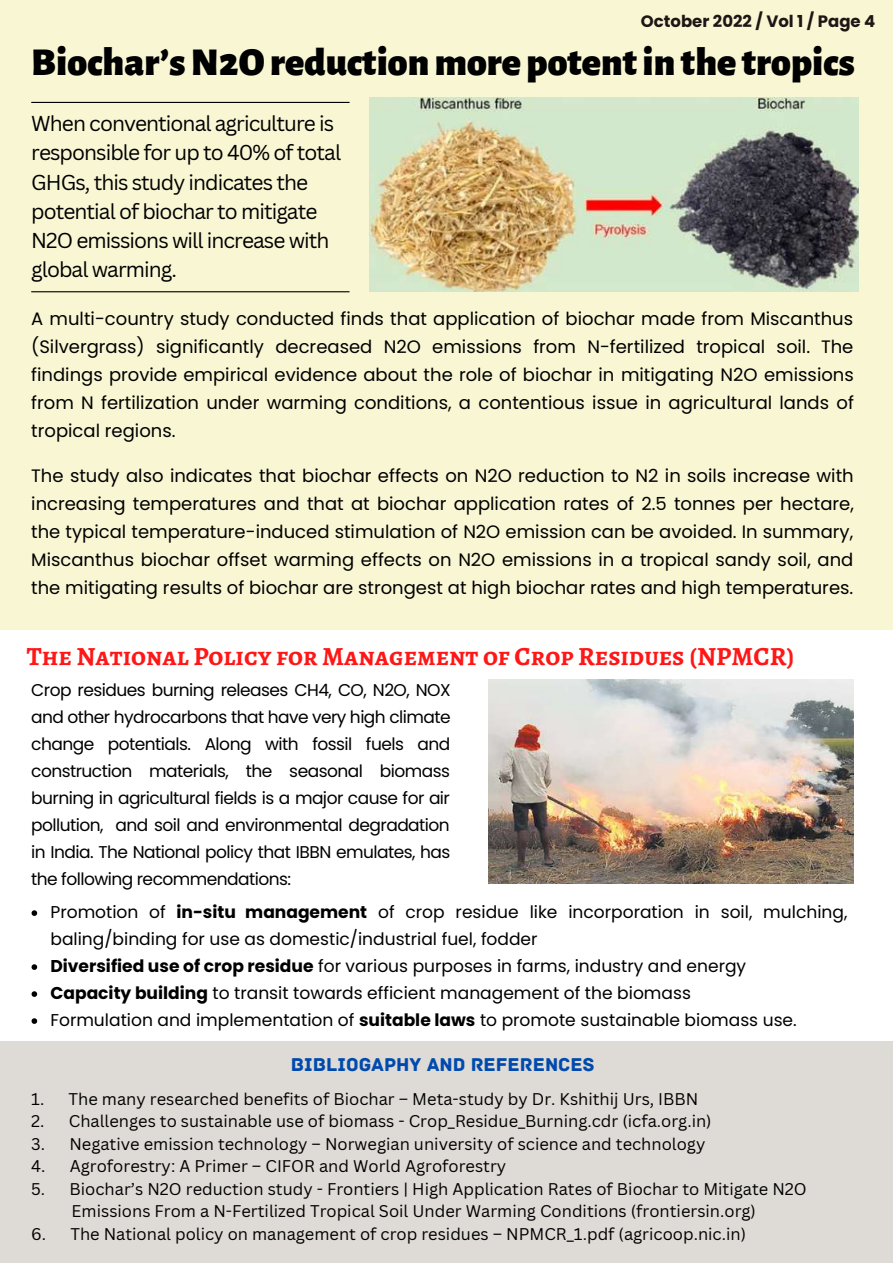
<style>
.page{position:relative;width:893px;height:1264px;background:#fff}
.page>*{position:absolute;margin:0;border:0;box-sizing:border-box;transform-origin:0 0}
.t1{font:900 39.75px "Alegreya Sans";color:#000}
.t2{font:700 26.25px "Alegreya SC";color:#ff1616}
.t3{font:21px/29.2px "Canva Sans";letter-spacing:-.045em;color:#000}
.t4{font:19.5px "Archive";color:#004aad}
.t5{font:18px/28px "Poppins";color:#000;text-align:justify}
.t6{font:17.1px/27px "Poppins";color:#000}
.t7{font:16.95px/27px "Poppins";letter-spacing:-.03em;color:#000;text-align:justify}
.t8{font:16.5px/22.5px "Canva Sans";color:#000}
.t9{font:700 16.5px "Poppins";color:#1c1715}
.s1{font-weight:700}
</style>
<div class="page">
<div style="left:0;top:0;width:892px;height:629px;background:#f9f6d4"></div>
<img style="left:369px;top:98px;width:489px;height:193px">
<hr style="left:31px;top:102px;width:318px;height:1px;background:#000">
<hr style="left:31px;top:291px;width:318px;height:1px;background:#000">
<img style="left:488px;top:680px;width:365px;height:203px">
<div style="left:0;top:1041px;width:892px;height:221px;background:#dedad6"></div>
<svg style="left:32px;top:910px;width:5px;height:5px"></svg>
<svg style="left:32px;top:964px;width:5px;height:5px"></svg>
<svg style="left:32px;top:991px;width:5px;height:5px"></svg>
<svg style="left:32px;top:1018px;width:5px;height:5px"></svg>
<p class="t9" style="left:641px;top:9px;width:236px">October 2022 / Vol 1 / Page 4</p>
<h1 class="t1" style="left:31px;top:43px;width:824px">Biochar’sN2Oreduction more potentin the tropics</h1>
<p class="t3" style="left:31px;top:108px;width:311px">When conventional agriculture is responsible for up to 40% of total<br>GHGs, this study indicates the potential of biochar to mitigate<br>N2O emissions will increase with global warming.</p>
<p class="t5" style="left:31px;top:305px;width:824px">A multi-country study conducted finds that application of biochar made from Miscanthus (Silvergrass) significantly decreased N2O emissions from N-fertilized tropical soil. The findings provide empirical evidence about the role of biochar in mitigating N2O emissions from N fertilization under warming conditions, a contentious issue in agricultural lands of tropical regions.</p>
<p class="t5" style="left:31px;top:461px;width:824px">The study also indicates that biochar effects on N2O reduction to N2 in soils increase with increasing temperatures and that at biochar application rates of 2.5 tonnes per hectare, the typical temperature-induced stimulation of N2O emission can be avoided. In summary, Miscanthus biochar offset warming effects on N2O emissions in a tropical sandy soil, and the mitigating results of biochar are strongest at high biochar rates and high temperatures.</p>
<h2 class="t2" style="left:27px;top:638px;width:769px">The National Policy for Management of Crop Residues (NPMCR)</h2>
<p class="t7" style="left:31px;top:676px;width:421px">Crop residues burning releases CH4, CO, N2O, NOX and other hydrocarbons that have very high climate change potentials. Along with fossil fuels and construction materials, the seasonal biomass burning in agricultural fields is a major cause for air pollution, and soil and environmental degradation in India. The National policy that IBBN emulates, has the following recommendations:</p>
<p class="t6" style="left:50px;top:898px;width:798px">Promotion of <span class="s1">in-situ management</span> of crop residue like incorporation in soil, mulching, baling/binding for use as domestic/industrial fuel, fodder<br><span class="s1">Diversified use of crop residue</span> for various purposes in farms, industry and energy<br><span class="s1">Capacity building</span> to transit towards efficient management of the biomass<br>Formulation and implementation of <span class="s1">suitable laws</span> to promote sustainable biomass use.</p>
<p class="t4" style="left:290px;top:1053px;width:305px">BIBLIOGAPHY AND REFERENCES</p>
<p class="t8" style="left:31px;top:1087px;width:668px">1. The many researched benefits of Biochar – Meta-study by Dr. Kshithij Urs, IBBN</p>
<p class="t8" style="left:31px;top:1109px;width:681px">2. Challenges to sustainable use of biomass - Crop_Residue_Burning.cdr (icfa.org.in)</p>
<p class="t8" style="left:31px;top:1132px;width:675px">3. Negative emission technology – Norwegian university of science and technology</p>
<p class="t8" style="left:31px;top:1154px;width:476px">4. Agroforestry: A Primer – CIFOR and World Agroforestry</p>
<p class="t8" style="left:72px;top:1177px;width:736px;text-indent:-40px">5. Biochar’s N2O reduction study - Frontiers | High Application Rates of Biochar to Mitigate N2O<br>Emissions From a N-Fertilized Tropical Soil Under Warming Conditions (frontiersin.org)</p>
<p class="t8" style="left:31px;top:1222px;width:716px">6. The National policy on management of crop residues – NPMCR_1.pdf (agricoop.nic.in)</p>
</div>
